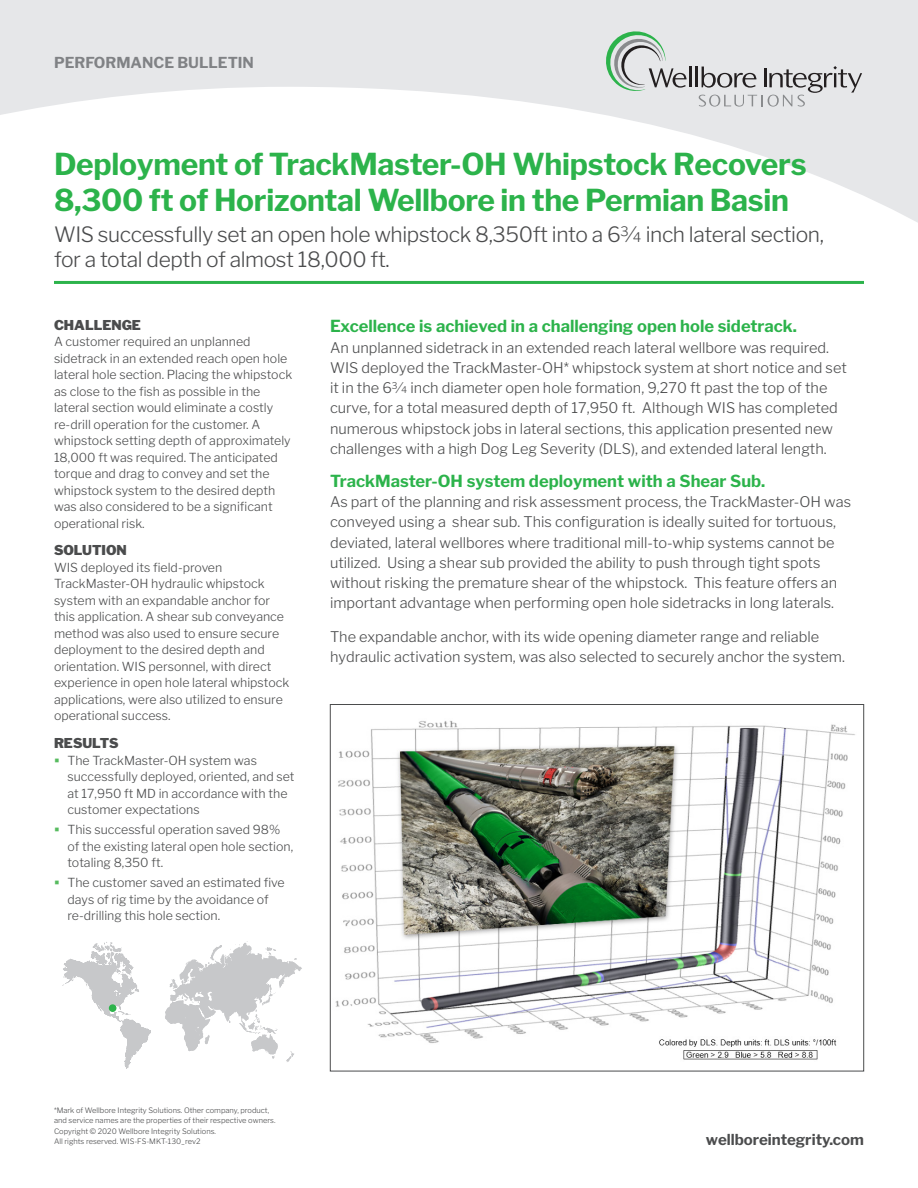
<style>
.page{position:relative;width:918px;height:1188px;background:#fff}
.page>*{position:absolute;margin:0;border:0;box-sizing:border-box;transform-origin:0 0}
.WIS_Small_Headline{font:700 30px/36px "Libre Franklin";letter-spacing:-.01em;color:#2cb34b}
.WIS_Small_Headline_D{font:300 21px/25.5px "Libre Franklin";letter-spacing:-.02em;color:#4b4c4d}
.WIS_Body_Head{font:700 16.5px "Libre Franklin";color:#2cb34b}
.WIS_URL{font:700 15px "Libre Franklin";color:#4b4c4d}
.WIS_Performance_Bull{font:700 15px "Libre Franklin";color:#808285}
.WIS_Body_Copy{font:300 14.55px/20.2px "Libre Franklin";color:#4b4c4d}
.WIS_Sidebar_Subheads{font:900 13.5px "Libre Franklin";color:#4b4c4d}
.WIS_Sidebar_Body{font:300 12.3px/16.5px "Libre Franklin";color:#4b4c4d}
.WIS_Boilerplate_info{font:300 7.5px/10.5px "Libre Franklin";color:#4b4c4d}
</style>
<div class="page">
<svg style="left:0;top:0;width:918px;height:223px"></svg>
<hr style="left:689px;top:67px;width:2px;height:20px;background:#231f20">
<hr style="left:696px;top:67px;width:2px;height:20px;background:#231f20">
<svg style="left:699px;top:66px;width:163px;height:41px;background:#c7c8ca"></svg>
<svg style="left:602px;top:27px;width:85px;height:65px;background:#c5d0ca"></svg>
<svg style="left:62px;top:941px;width:240px;height:128px"></svg>
<div style="left:109px;top:1004px;width:7px;height:8px;border:2px solid #2cb34b;border-radius:50%"></div>
<hr style="left:54px;top:281px;width:810px;height:3px;background:#2cb34b">
<img style="left:335px;top:720px;width:520px;height:340px">
<p class="WIS_Performance_Bull" style="left:54px;top:54px;width:201px">PERFORMANCE BULLETIN</p>
<p class="WIS_Small_Headline" style="left:54px;top:146px;width:754px">Deployment of TrackMaster-OH Whipstock Recovers<br>8,300 ft of Horizontal Wellbore in the Permian Basin</p>
<p class="WIS_Small_Headline_D" style="left:54px;top:222px;width:771px">WIS successfully set an open hole whipstock 8,350ft into a 63⁄4 inch lateral section, for a total depth of almost 18,000 ft.</p>
<p class="WIS_Sidebar_Subheads" style="left:54px;top:317px;width:89px">CHALLENGE</p>
<p class="WIS_Sidebar_Body" style="left:54px;top:333px;width:240px">A customer required an unplanned sidetrack in an extended reach open hole lateral hole section. Placing the whipstock as close to the fish as possible in the lateral section would eliminate a costly re-drill operation for the customer. A whipstock setting depth of approximately 18,000 ft was required. The anticipated torque and drag to convey and set the whipstock system to the desired depth was also considered to be a significant operational risk.</p>
<p class="WIS_Sidebar_Subheads" style="left:54px;top:542px;width:74px">SOLUTION</p>
<p class="WIS_Sidebar_Body" style="left:54px;top:559px;width:237px">WIS deployed its field-proven TrackMaster-OH hydraulic whipstock system with an expandable anchor for this application. A shear sub conveyance method was also used to ensure secure deployment to the desired depth and orientation. WIS personnel, with direct experience in open hole lateral whipstock applications, were also utilized to ensure operational success.</p>
<p class="WIS_Sidebar_Subheads" style="left:54px;top:735px;width:66px">RESULTS</p>
<p class="WIS_Sidebar_Body" style="left:68px;top:752px;width:228px">The TrackMaster-OH system was successfully deployed, oriented, and set at 17,950 ft MD in accordance with the customer expectations</p>
<p class="WIS_Sidebar_Body" style="left:68px;top:821px;width:227px">This successful operation saved 98% of the existing lateral open hole section, totaling 8,350 ft.</p>
<p class="WIS_Sidebar_Body" style="left:68px;top:874px;width:219px">The customer saved an estimated five days of rig time by the avoidance of re-drilling this hole section.</p>
<p class="WIS_Body_Head" style="left:330px;top:317px;width:469px">Excellence is achieved in a challenging open hole sidetrack.</p>
<p class="WIS_Body_Copy" style="left:330px;top:337px;width:518px">An unplanned sidetrack in an extended reach lateral wellbore was required.<br>WIS deployed the TrackMaster-OH* whipstock system at short notice and set it in the 63⁄4 inch diameter open hole formation, 9,270 ft past the top of the curve, for a total measured depth of 17,950 ft. Although WIS has completed numerous whipstock jobs in lateral sections, this application presented new challenges with a high Dog Leg Severity (DLS), and extended lateral length.</p>
<p class="WIS_Body_Head" style="left:330px;top:471px;width:437px">TrackMaster-OH system deployment with a Shear Sub.</p>
<p class="WIS_Body_Copy" style="left:330px;top:492px;width:523px">As part of the planning and risk assessment process, the TrackMaster-OH was conveyed using a shear sub. This configuration is ideally suited for tortuous, deviated, lateral wellbores where traditional mill-to-whip systems cannot be utilized. Using a shear sub provided the ability to push through tight spots without risking the premature shear of the whipstock. This feature offers an important advantage when performing open hole sidetracks in long laterals.</p>
<p class="WIS_Body_Copy" style="left:330px;top:627px;width:516px">The expandable anchor, with its wide opening diameter range and reliable hydraulic activation system, was also selected to securely anchor the system.</p>
<p class="WIS_Boilerplate_info" style="left:54px;top:1105px;width:223px">*Mark of Wellbore Integrity Solutions. Other company, product, and service names are the properties of their respective owners.<br>Copyright © 2020 Wellbore Integrity Solutions.<br>All rights reserved. WIS-FS-MKT-130_rev2</p>
<p class="WIS_URL" style="left:706px;top:1130px;width:160px">wellboreintegrity.com</p>
</div>
